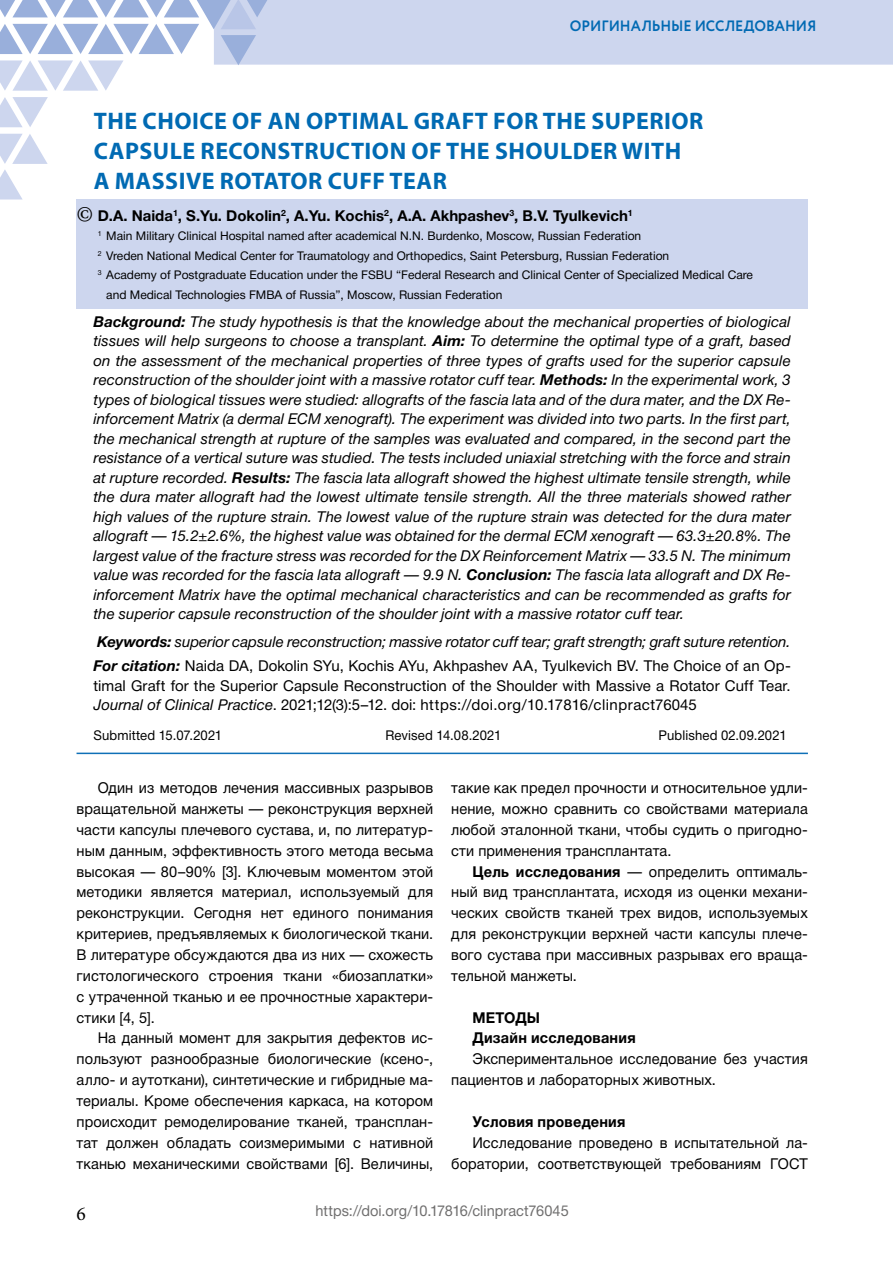
<style>
.page{position:relative;width:893px;height:1263px;background:#fff}
.page>*{position:absolute;margin:0;border:0;box-sizing:border-box;transform-origin:0 0}
.t1{font:700 24px/30px "Myriad Pro";letter-spacing:.02em;color:#006ab3}
.t2{font:24px "Minion Pro";color:#000}
.t3{font:19.5px "Minion Pro";color:#000}
.t4{font:italic 15px/19.5px "Helvetica Neue Cyr";color:#000;text-align:justify}
.t5{font:15px/20.9px "Helvetica Neue Cyr";letter-spacing:.005em;color:#000;text-align:justify}
.t6{font:700 15px/20.9px "Helvetica Neue Cyr";color:#000}
.t7{font:15px "Helvetica Neue Cyr";letter-spacing:.005em;color:#706f6f}
.t8{font:700 15px "Circe";letter-spacing:-.005em;color:#016ab3;scale:.95 1}
.t9{font:13.5px "Helvetica Neue Cyr";letter-spacing:.01em;color:#000}
.t10{font:12px "Helvetica Neue Cyr";color:#000}
.s1{font-weight:700}
.s2{font-style:normal}
.s3{font-style:italic}
</style>
<div class="page">
<svg style="left:0;top:97px;width:48px;height:30px"></svg>
<svg style="left:0;top:134px;width:48px;height:65px"></svg>
<svg style="left:0;top:0;width:893px;height:91px"></svg>
<div style="left:77px;top:199px;width:731px;height:110px;background:#cdd6ee"></div>
<hr style="left:77px;top:753px;width:731px;height:1px;background:#0f70b7">
<p class="t8" style="left:570px;top:15px;width:261px">ОРИГИНАЛЬНЫЕ ИССЛЕДОВАНИЯ</p>
<h1 class="t1" style="left:94px;top:105px;width:611px">THE CHOICE OF AN OPTIMAL GRAFT FOR THE SUPERIOR<br>CAPSULE RECONSTRUCTION OF THE SHOULDER WITH<br>A MASSIVE ROTATOR CUFF TEAR</h1>
<p class="t6" style="left:98px;top:205px;width:536px">D.A. Naida<sup>1</sup>, S.Yu. Dokolin<sup>2</sup>, A.Yu. Kochis<sup>2</sup>, A.A. Akhpashev<sup>3</sup>, B.V. Tyulkevich<sup>1</sup></p>
<p class="t10" style="left:98px;top:230px;width:545px"><sup>1</sup> Main Military Clinical Hospital named after academical N.N. Burdenko, Moscow, Russian Federation</p>
<p class="t10" style="left:98px;top:249px;width:573px"><sup>2</sup> Vreden National Medical Center for Traumatology and Orthopedics, Saint Petersburg, Russian Federation</p>
<p class="t10" style="left:98px;top:269px;width:657px"><sup>3</sup> Academy of Postgraduate Education under the FSBU “Federal Research and Clinical Center of Specialized Medical Care</p>
<p class="t10" style="left:106px;top:288px;width:398px">and Medical Technologies FMBA of Russia”, Moscow, Russian Federation</p>
<p class="t4" style="left:94px;top:312px;width:699px"><span class="s1">Background:</span> The study hypothesis is that the knowledge about the mechanical properties of biological tissues will help surgeons to choose a transplant. <span class="s1">Aim:</span> To determine the optimal type of a graft, based on the assessment of the mechanical properties of three types of grafts used for the superior capsule reconstruction of the shoulder joint with a massive rotator cuff tear. <span class="s1">Methods:</span> In the experimental work, 3 types of biological tissues were studied: allografts of the fascia lata and of the dura mater, and the DX Re&shy;inforcement Matrix (a dermal ECM xenograft). The experiment was divided into two parts. In the first part, the mechanical strength at rupture of the samples was evaluated and compared, in the second part the resistance of a vertical suture was studied. The tests included uniaxial stretching with the force and strain at rupture recorded. <span class="s1">Results:</span> The fascia lata allograft showed the highest ultimate tensile strength, while the dura mater allograft had the lowest ultimate tensile strength. All the three materials showed rather high values of the rupture strain. The lowest value of the rupture strain was detected for the dura mater allograft — 15.2±2.6%, the highest value was obtained for the dermal ECM xenograft — 63.3±20.8%. The largest value of the fracture stress was recorded for the DX Reinforcement Matrix — 33.5 N. The minimum value was recorded for the fascia lata allograft — 9.9 N. <span class="s1">Conclusion:</span> The fascia lata allograft and DX Re&shy;inforcement Matrix have the optimal mechanical characteristics and can be recommended as grafts for the superior capsule reconstruction of the shoulder joint with a massive rotator cuff tear.</p>
<p class="t4" style="left:94px;top:630px;width:699px;line-height:23.7px"><span class="s1">Keywords:</span> superior capsule reconstruction; massive rotator cuff tear; graft strength; graft suture retention.<br><span class="s1">For citation:</span> <span class="s2">Naida DA, Dokolin SYu, Kochis AYu, Akhpashev AA, Tyulkevich BV. The Choice of an Op-</span></p>
<p class="t5" style="left:94px;top:676px;width:699px;line-height:19.5px">timal Graft for the Superior Capsule Reconstruction of the Shoulder with Massive a Rotator Cuff Tear.<br><span class="s3">Journal of Clinical Practice</span>. 2021;12(3):5–12. doi: https://doi.org/10.17816/clinpract76045</p>
<p class="t9" style="left:94px;top:728px;width:130px">Submitted 15.07.2021</p>
<p class="t9" style="left:386px;top:728px;width:117px">Revised 14.08.2021</p>
<p class="t9" style="left:659px;top:728px;width:130px">Published 02.09.2021</p>
<h1 class="t2" style="left:77px;top:199px;width:18px">©</h1>
<p class="t5" style="left:77px;top:778px;width:358px;text-indent:21px">Один из методов лечения массивных разрывов вращательной манжеты — реконструкция верхней части капсулы плечевого сустава, и, по литератур&shy;ным данным, эффективность этого метода весьма высокая — 80–90% [3]. Ключевым моментом этой методики является материал, используемый для реконструкции. Сегодня нет единого понимания критериев, предъявляемых к биологической ткани.<br>В литературе обсуждаются два из них — схожесть гистологического строения ткани «биозаплатки» с утраченной тканью и ее прочностные характери&shy;стики [4, 5].</p>
<p class="t5" style="left:77px;top:1028px;width:358px;text-indent:21px">На данный момент для закрытия дефектов ис&shy;пользуют разнообразные биологические (ксено-, алло- и аутоткани), синтетические и гибридные ма&shy;териалы. Кроме обеспечения каркаса, на котором происходит ремоделирование тканей, трансплан&shy;тат должен обладать соизмеримыми с нативной тканью механическими свойствами [6]. Величины,</p>
<p class="t5" style="left:451px;top:778px;width:358px">такие как предел прочности и относительное удли&shy;нение, можно сравнить со свойствами материала любой эталонной ткани, чтобы судить о пригодно&shy;сти применения трансплантата.</p>
<p class="t5" style="left:451px;top:861px;width:358px;text-indent:21px"><span class="s1">Цель исследования</span> — определить оптималь&shy;ный вид трансплантата, исходя из оценки механи&shy;ческих свойств тканей трех видов, используемых для реконструкции верхней части капсулы плече&shy;вого сустава при массивных разрывах его враща&shy;тельной манжеты.</p>
<p class="t6" style="left:472px;top:1007px;width:165px">МЕТОДЫ<br>Дизайн исследования</p>
<p class="t5" style="left:451px;top:1049px;width:358px;text-indent:21px">Экспериментальное исследование без участия пациентов и лабораторных животных.</p>
<p class="t6" style="left:472px;top:1111px;width:155px">Условия проведения</p>
<p class="t5" style="left:451px;top:1132px;width:358px;text-align:right">Исследование проведено в испытательной ла&shy;боратории, соответствующей требованиям ГОСТ</p>
<h2 class="t3" style="left:77px;top:1200px;width:11px">6</h2>
<p class="t7" style="left:315px;top:1203px;width:255px">https://doi.org/10.17816/clinpract76045</p>
</div>
